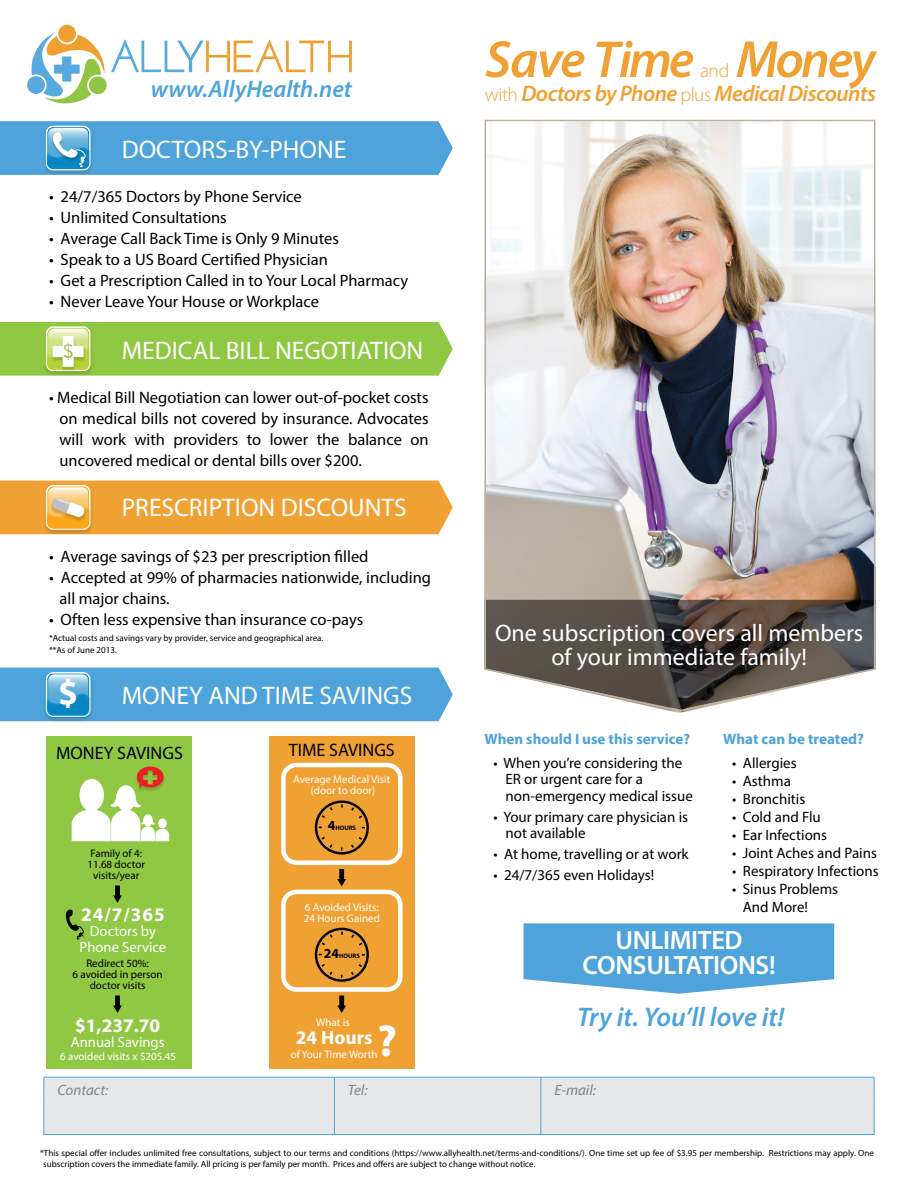
<style>
.page{position:relative;width:918px;height:1188px;background:#fff}
.page>*{position:absolute;margin:0;border:0;box-sizing:border-box;transform-origin:0 0}
.t1{font:italic 600 52.5px "Myriad Pro";letter-spacing:-.045em;color:#f0a133}
.t2{font:700 44.85px "Myriad Pro";color:#fff}
.t3{font:700 36px "Myriad Pro";color:#fff}
.t4{font:italic 600 27px "Myriad Pro";color:#4ea3db}
.t5{font:600 26.55px/25.3px "Myriad Pro";letter-spacing:-.015em;color:#fff;text-align:center}
.t6{font:25.5px "Myriad Pro";color:#fff}
.t7{font:24px/24px "Myriad Pro";color:#fff;text-align:center}
.t8{font:italic 600 24px "Myriad Pro";color:#4ea3db}
.t9{font:italic 600 22.5px "Myriad Pro";letter-spacing:-.025em;color:#f0a133}
.t10{font:300 19.5px "Myriad Pro";color:#f0a133}
.t11{font:700 19.2px "Myriad Pro";color:#fff}
.t12{font:18px "Myriad Pro";color:#000}
.t13{font:16.5px/21px "Myriad Pro";color:#000;text-align:justify}
.t14{font:15px/16.5px "Myriad Pro";color:#000}
.t15{font:700 15px "Myriad Pro";color:#4ea3db}
.t16{font:italic 15px "Myriad Pro";color:#808285}
.t17{font:14.7px/15.6px "Myriad Pro";color:#fff;text-align:center}
.t18{font:10.95px/10.9px "Myriad Pro";color:#fff}
.t19{font:10.95px/10.9px "Myriad Pro";color:#000;text-align:center}
.t20{font:9px/12px "Myriad Pro";color:#000}
.t21{font:700 6.45px "Myriad Pro";color:#000}
.s1{font-weight:300;font-style:normal;font-size:19.5px}
.s2{font-size:13.65px}
</style>
<div class="page">
<svg style="left:0;top:121px;width:453px;height:54px;background:#54a6db"></svg>
<svg style="left:0;top:668px;width:453px;height:53px;background:#51a5da"></svg>
<svg style="left:0;top:481px;width:453px;height:53px;background:#f0a53c"></svg>
<div style="left:47px;top:736px;width:145px;height:333px;background:#90c743"></div>
<svg style="left:72px;top:766px;width:97px;height:75px"></svg>
<svg style="left:65px;top:909px;width:19px;height:31px"></svg>
<svg style="left:113px;top:885px;width:9px;height:18px"></svg>
<svg style="left:113px;top:996px;width:9px;height:17px"></svg>
<div style="left:269px;top:736px;width:146px;height:333px;background:#f0a133"></div>
<div style="left:281px;top:763px;width:122px;height:102px;border:4px solid #fff;border-radius:13px"></div>
<div style="left:281px;top:890px;width:122px;height:102px;border:4px solid #fff;border-radius:13px"></div>
<div style="left:315px;top:800px;width:54px;height:55px;border:2px solid #000;border-radius:50%"></div>
<svg style="left:320px;top:805px;width:13px;height:13px"></svg>
<svg style="left:320px;top:836px;width:13px;height:14px"></svg>
<svg style="left:351px;top:837px;width:13px;height:13px"></svg>
<svg style="left:351px;top:805px;width:13px;height:14px"></svg>
<div style="left:315px;top:928px;width:54px;height:54px;border:2px solid #000;border-radius:50%"></div>
<svg style="left:320px;top:933px;width:13px;height:13px"></svg>
<svg style="left:320px;top:964px;width:13px;height:13px"></svg>
<svg style="left:351px;top:964px;width:13px;height:13px"></svg>
<svg style="left:351px;top:933px;width:13px;height:13px"></svg>
<svg style="left:524px;top:923px;width:310px;height:71px;background:#61addf"></svg>
<svg style="left:0;top:322px;width:453px;height:54px;background:#98ca4e"></svg>
<img style="left:485px;top:120px;width:390px;height:592px">
<svg style="left:27px;top:24px;width:325px;height:80px"></svg>
<svg style="left:337px;top:869px;width:9px;height:17px"></svg>
<svg style="left:337px;top:996px;width:9px;height:17px"></svg>
<div style="left:45px;top:1078px;width:829px;height:56px;background:#e6e7e8"></div>
<hr style="left:44px;top:1077px;width:290px;height:1px;background:#4ea3db">
<svg style="left:44px;top:1077px;width:1px;height:24px"></svg>
<hr style="left:334px;top:1077px;width:207px;height:1px;background:#4ea3db">
<svg style="left:334px;top:1077px;width:1px;height:24px"></svg>
<hr style="left:541px;top:1077px;width:333px;height:1px;background:#4ea3db">
<svg style="left:541px;top:1077px;width:1px;height:24px"></svg>
<svg style="left:874px;top:1077px;width:1px;height:24px"></svg>
<hr style="left:44px;top:1101px;width:1px;height:33px;background:#4ea3db">
<hr style="left:334px;top:1101px;width:1px;height:33px;background:#4ea3db">
<hr style="left:541px;top:1101px;width:1px;height:33px;background:#4ea3db">
<hr style="left:874px;top:1101px;width:1px;height:33px;background:#4ea3db">
<hr style="left:44px;top:1134px;width:290px;height:1px;background:#4ea3db">
<hr style="left:334px;top:1134px;width:207px;height:1px;background:#4ea3db">
<hr style="left:541px;top:1134px;width:333px;height:1px;background:#4ea3db">
<h1 class="t1" style="left:485px;top:26px;width:210px">Save Time</h1>
<h1 class="t1" style="left:736px;top:26px;width:141px">Money</h1>
<p class="t10" style="left:700px;top:59px;width:31px">and</p>
<h3 class="t8" style="left:151px;top:74px;width:203px">www.AllyHealth.net</h3>
<h3 class="t9" style="left:485px;top:79px;width:393px"><span class="s1">with</span> Doctors by Phone <span class="s1">plus</span> Medical Discounts</h3>
<h3 class="t6" style="left:122px;top:133px;width:226px">DOCTORS-BY-PHONE</h3>
<p class="t13" style="left:49px;top:185px;width:254px">• 24/7/365 Doctors by Phone Service</p>
<p class="t13" style="left:49px;top:206px;width:179px">• Unlimited Consultations</p>
<p class="t13" style="left:49px;top:227px;width:291px">• Average Call Back Time is Only 9 Minutes</p>
<p class="t13" style="left:49px;top:248px;width:280px">• Speak to a US Board Certified Physician</p>
<p class="t13" style="left:49px;top:269px;width:361px">• Get a Prescription Called in to Your Local Pharmacy</p>
<p class="t13" style="left:49px;top:290px;width:272px">• Never Leave Your House or Workplace</p>
<h3 class="t6" style="left:122px;top:334px;width:303px">MEDICAL BILL NEGOTIATION</h3>
<p class="t13" style="left:60px;top:387px;width:371px;text-indent:-10px">• Medical Bill Negotiation can lower out-of-pocket costs on medical bills not covered by insurance. Advocates will work with providers to lower the balance on uncovered medical or dental bills over $200.</p>
<h3 class="t6" style="left:122px;top:492px;width:286px">PRESCRIPTION DISCOUNTS</h3>
<p class="t13" style="left:49px;top:545px;width:321px">• Average savings of $23 per prescription filled</p>
<p class="t13" style="left:60px;top:566px;width:373px;text-indent:-10px">• Accepted at 99% of pharmacies nationwide, including all major chains.</p>
<p class="t13" style="left:49px;top:608px;width:316px">• Often less expensive than insurance co-pays</p>
<p class="t20" style="left:49px;top:632px;width:276px">*Actual costs and savings vary by provider, service and geographical area. **As of June 2013.</p>
<h3 class="t3" style="left:58px;top:670px;width:21px">$</h3>
<h3 class="t6" style="left:122px;top:679px;width:292px">MONEY AND TIME SAVINGS</h3>
<p class="t12" style="left:56px;top:742px;width:128px">MONEY SAVINGS</p>
<p class="t19" style="left:87px;top:848px;width:59px">Family of 4:<br>11.68 doctor visits/year</p>
<p class="t11" style="left:81px;top:902px;width:85px">24/7/365</p>
<p class="t17" style="left:80px;top:923px;width:88px">Doctors by<br>Phone Service</p>
<p class="t19" style="left:73px;top:958px;width:92px">Redirect 50%:<br>6 avoided in person doctor visits</p>
<p class="t11" style="left:75px;top:1013px;width:86px">$1,237.70</p>
<p class="t17" style="left:71px;top:1034px;width:95px">Annual Savings</p>
<p class="t18" style="left:60px;top:1051px;width:117px">6 avoided visits x $205.45</p>
<p class="t12" style="left:289px;top:739px;width:108px">TIME SAVINGS</p>
<p class="t18" style="left:293px;top:773px;width:99px;text-align:center">Average Medical Visit (door to door)</p>
<p class="t21" style="left:328px;top:824px;width:30px"><span class="s2">4</span>HOURS</p>
<p class="t18" style="left:304px;top:901px;width:78px">6 Avoided Visits:<br>24 Hours Gained</p>
<p class="t21" style="left:324px;top:951px;width:37px"><span class="s2">24</span>HOURS</p>
<p class="t18" style="left:316px;top:1017px;width:35px">What is</p>
<p class="t11" style="left:296px;top:1025px;width:78px">24 Hours</p>
<p class="t18" style="left:291px;top:1048px;width:88px">of Your Time Worth</p>
<h2 class="t2" style="left:377px;top:1012px;width:21px">?</h2>
<h3 class="t7" style="left:495px;top:621px;width:370px">One subscription covers all members of your immediate family!</h3>
<p class="t15" style="left:484px;top:729px;width:207px">When should I use this service?</p>
<p class="t14" style="left:506px;top:754px;width:189px;text-indent:-12px">• When you’re considering the<br>ER or urgent care for a non-emergency medical issue</p>
<p class="t14" style="left:506px;top:808px;width:184px;text-indent:-12px">• Your primary care physician is not available</p>
<p class="t14" style="left:494px;top:846px;width:197px">• At home, travelling or at work</p>
<p class="t14" style="left:494px;top:867px;width:162px">• 24/7/365 even Holidays!</p>
<p class="t15" style="left:723px;top:729px;width:142px">What can be treated?</p>
<p class="t14" style="left:732px;top:754px;width:66px">• Allergies</p>
<p class="t14" style="left:732px;top:772px;width:60px">• Asthma</p>
<p class="t14" style="left:732px;top:790px;width:75px">• Bronchitis</p>
<p class="t14" style="left:732px;top:808px;width:90px">• Cold and Flu</p>
<p class="t14" style="left:732px;top:826px;width:96px">• Ear Infections</p>
<p class="t14" style="left:732px;top:844px;width:146px">• Joint Aches and Pains</p>
<p class="t14" style="left:732px;top:862px;width:148px">• Respiratory Infections</p>
<p class="t14" style="left:743px;top:879px;width:97px;line-height:18px;text-indent:-10px">• Sinus Problems<br>And More!</p>
<h3 class="t5" style="left:583px;top:926px;width:195px">UNLIMITED<br>CONSULTATIONS!</h3>
<h3 class="t4" style="left:577px;top:1000px;width:209px">Try it. You’ll love it!</h3>
<p class="t16" style="left:57px;top:1080px;width:52px">Contact:</p>
<p class="t16" style="left:348px;top:1080px;width:21px">Tel:</p>
<p class="t16" style="left:554px;top:1080px;width:43px">E-mail:</p>
<p class="t20" style="left:43px;top:1148px;width:832px;line-height:10.5px;text-indent:-3px">*This special offer includes unlimited free consultations, subject to our terms and conditions (https://www.allyhealth.net/terms-and-conditions/). One time set up fee of $3.95 per membership. Restrictions may apply. One subscription covers the immediate family. All pricing is per family per month. Prices and offers are subject to change without notice.</p>
</div>
